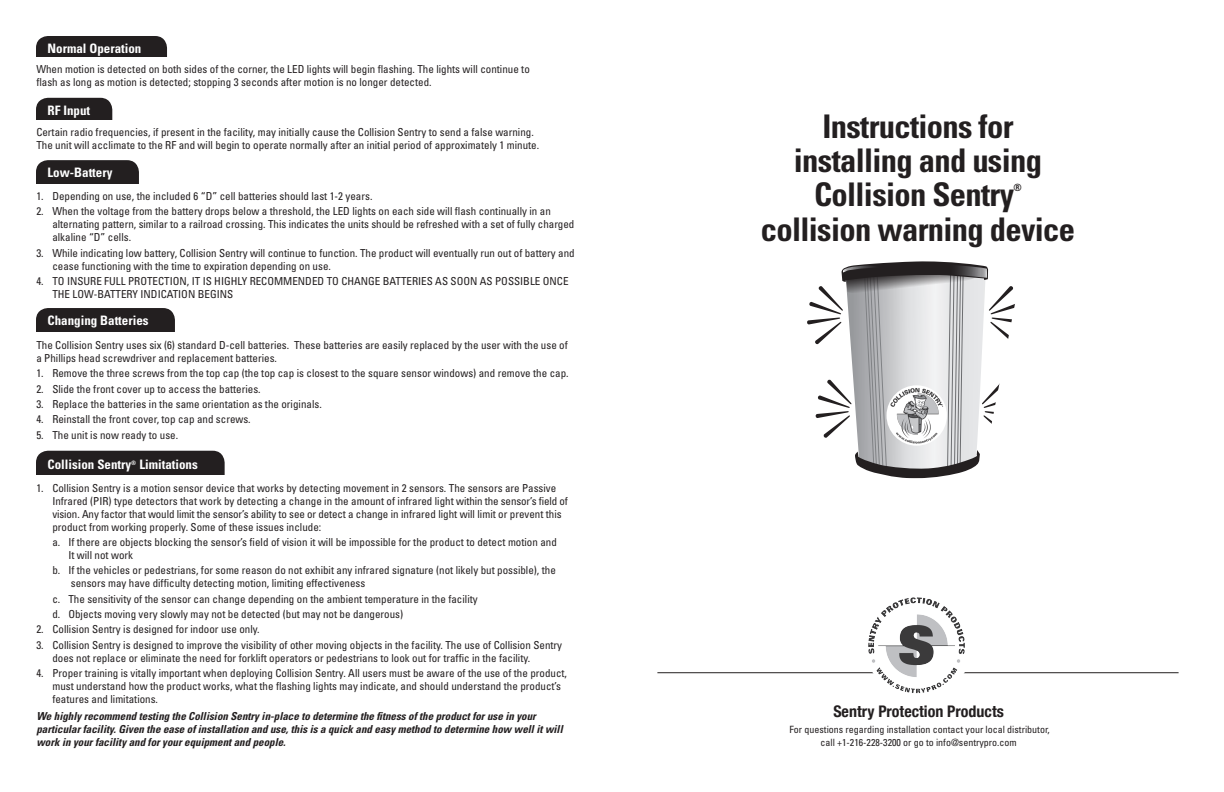
<style>
.page{position:relative;width:1224px;height:792px;background:#fff}
.page>*{position:absolute;margin:0;border:0;box-sizing:border-box;transform-origin:0 0}
.t1{font:700 condensed 32.6px/34.4px "Univers";letter-spacing:-.02em;color:#231f20;text-align:center}
.t2{font:700 condensed 16px "Helvetica Neue";color:#231f20}
.t3{font:700 condensed 13px "Univers";color:#fff}
.t4{font:condensed 11px/13px "Univers";color:#231f20}
.t5{font:italic 700 condensed 11px/13px "Univers";color:#231f20}
.t6{font:condensed 10px/13px "Univers";color:#231f20;text-align:center}
.t7{font:700 condensed 10px "Univers";color:#231f20}
</style>
<div class="page">
<hr style="left:657px;top:672px;width:522px;height:1px;background:#231f20">
<div style="left:36px;top:36px;width:131px;height:38px;background:#231f20;border-radius:12px"></div>
<div style="left:36px;top:98px;width:76px;height:38px;background:#231f20;border-radius:12px"></div>
<div style="left:36px;top:160px;width:103px;height:38px;background:#231f20;border-radius:12px"></div>
<div style="left:36px;top:308px;width:139px;height:38px;background:#231f20;border-radius:12px"></div>
<div style="left:36px;top:451px;width:189px;height:38px;background:#231f20;border-radius:12px"></div>
<div style="left:24px;top:58px;width:242px;height:24px;background:#fff"></div>
<div style="left:24px;top:120px;width:242px;height:27px;background:#fff"></div>
<div style="left:24px;top:185px;width:242px;height:49px;background:#fff"></div>
<div style="left:24px;top:332px;width:242px;height:50px;background:#fff"></div>
<div style="left:24px;top:475px;width:242px;height:50px;background:#fff"></div>
<img style="left:868px;top:597px;width:98px;height:97px">
<svg style="left:807px;top:261px;width:208px;height:217px"></svg>
<div style="left:886px;top:385px;width:61px;height:61px;background:#fff;border-radius:50%"></div>
<img style="left:887px;top:386px;width:58px;height:58px">
<p class="t3" style="left:48px;top:41px;width:95px">Normal Operation</p>
<p class="t4" style="left:36px;top:62px;width:495px">When motion is detected on both sides of the corner, the LED lights will begin flashing. The lights will continue to flash as long as motion is detected; stopping 3 seconds after motion is no longer detected.</p>
<p class="t4" style="left:36px;top:125px;width:504px">Certain radio frequencies, if present in the facility, may initially cause the Collision Sentry to send a false warning.<br>The unit will acclimate to the RF and will begin to operate normally after an initial period of approximately 1 minute.</p>
<p class="t3" style="left:48px;top:102px;width:44px">RF Input</p>
<p class="t3" style="left:48px;top:165px;width:66px">Low-Battery</p>
<p class="t4" style="left:36px;top:189px;width:338px">1. Depending on use, the included 6 “D” cell batteries should last 1-2 years.</p>
<p class="t4" style="left:52px;top:205px;width:524px;text-indent:-16px">2. When the voltage from the battery drops below a threshold, the LED lights on each side will flash continually in an alternating pattern, similar to a railroad crossing. This indicates the units should be refreshed with a set of fully charged alkaline “D” cells.</p>
<p class="t4" style="left:52px;top:246px;width:524px;text-indent:-16px">3. While indicating low battery, Collision Sentry will continue to function. The product will eventually run out of battery and cease functioning with the time to expiration depending on use.</p>
<p class="t4" style="left:52px;top:274px;width:518px;text-indent:-16px">4. TO INSURE FULL PROTECTION, IT IS HIGHLY RECOMMENDED TO CHANGE BATTERIES AS SOON AS POSSIBLE ONCE<br>THE LOW-BATTERY INDICATION BEGINS</p>
<p class="t3" style="left:48px;top:313px;width:103px">Changing Batteries</p>
<p class="t4" style="left:36px;top:338px;width:533px">The Collision Sentry uses six (6) standard D-cell batteries. These batteries are easily replaced by the user with the use of a Phillips head screwdriver and replacement batteries.</p>
<p class="t4" style="left:36px;top:367px;width:534px">1. Remove the three screws from the top cap (the top cap is closest to the square sensor windows) and remove the cap.</p>
<p class="t4" style="left:36px;top:382px;width:226px">2. Slide the front cover up to access the batteries.</p>
<p class="t4" style="left:36px;top:397px;width:287px">3. Replace the batteries in the same orientation as the originals.</p>
<p class="t4" style="left:36px;top:413px;width:216px">4. Reinstall the front cover, top cap and screws.</p>
<p class="t4" style="left:36px;top:428px;width:143px">5. The unit is now ready to use.</p>
<p class="t3" style="left:48px;top:456px;width:152px">Collision Sentry<sup>®</sup> Limitations</p>
<p class="t4" style="left:52px;top:481px;width:517px;text-indent:-16px">1. Collision Sentry is a motion sensor device that works by detecting movement in 2 sensors. The sensors are Passive Infrared (PIR) type detectors that work by detecting a change in the amount of infrared light within the sensor’s field of vision. Any factor that would limit the sensor’s ability to see or detect a change in infrared light will limit or prevent this product from working properly. Some of these issues include:</p>
<p class="t4" style="left:68px;top:535px;width:490px;text-indent:-16px">a. If there are objects blocking the sensor’s field of vision it will be impossible for the product to detect motion and<br>It will not work</p>
<p class="t4" style="left:71px;top:564px;width:487px;text-indent:-18px">b. If the vehicles or pedestrians, for some reason do not exhibit any infrared signature (not likely but possible), the sensors may have difficulty detecting motion, limiting effectiveness</p>
<p class="t4" style="left:52px;top:591px;width:427px;line-height:15.3px">c. The sensitivity of the sensor can change depending on the ambient temperature in the facility d. Objects moving very slowly may not be detected (but may not be dangerous)</p>
<p class="t4" style="left:36px;top:623px;width:225px">2. Collision Sentry is designed for indoor use only.</p>
<p class="t4" style="left:52px;top:638px;width:511px;text-indent:-16px">3. Collision Sentry is designed to improve the visibility of other moving objects in the facility. The use of Collision Sentry does not replace or eliminate the need for forklift operators or pedestrians to look out for traffic in the facility.</p>
<p class="t4" style="left:52px;top:666px;width:516px;text-indent:-16px">4. Proper training is vitally important when deploying Collision Sentry. All users must be aware of the use of the product, must understand how the product works, what the flashing lights may indicate, and should understand the product’s features and limitations.</p>
<p class="t5" style="left:36px;top:710px;width:528px">We highly recommend testing the Collision Sentry in-place to determine the fitness of the product for use in your particular facility. Given the ease of installation and use, this is a quick and easy method to determine how well it will work in your facility and for your equipment and people.</p>
<h1 class="t1" style="left:794px;top:108px;width:250px">Instructions for installing and using<br>Collision Sentry</h1>
<p class="t7" style="left:1014px;top:181px;width:10px">®</p>
<h1 class="t1" style="left:761px;top:211px;width:316px">collision warning device</h1>
<h2 class="t2" style="left:833px;top:701px;width:172px">Sentry Protection Products</h2>
<p class="t6" style="left:790px;top:722px;width:262px">For questions regarding installation contact your local distributor, call +1-216-228-3200 or go to info@sentrypro.com</p>
</div>
